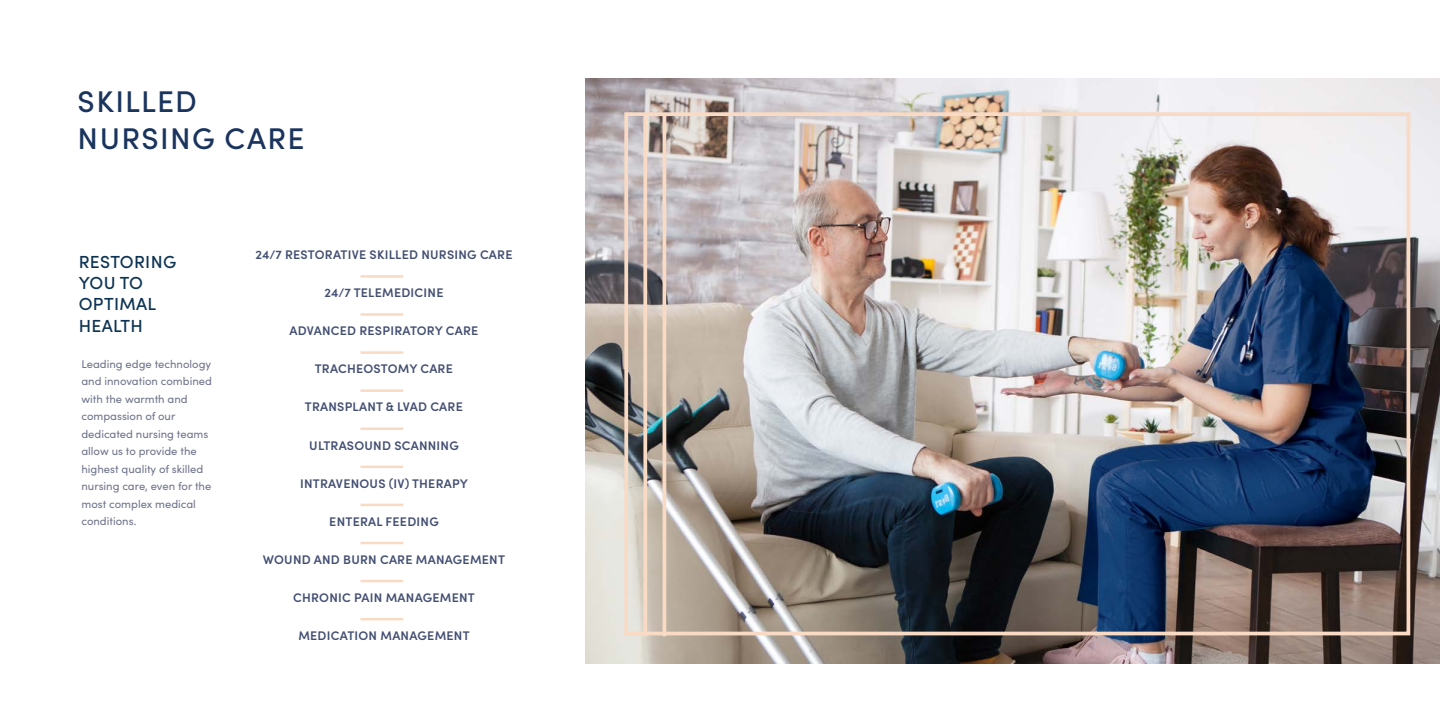
<style>
.page{position:relative;width:1440px;height:720px;background:#fff}
.page>*{position:absolute;margin:0;border:0;box-sizing:border-box;transform-origin:0 0}
.subhead{font:500 30px/37px "Sofia Pro";letter-spacing:.045em;color:#1a345d}
.t1{font:500 17.5px/21.2px "Sofia Pro";letter-spacing:.02em;color:#0d3454}
.t2{font:600 12.5px "Sofia Pro";letter-spacing:.02em;color:#424e72}
.t3{font:11.25px/17.5px "Sofia Pro";color:#6d738a}
</style>
<div class="page">
<img style="left:585px;top:79px;width:855px;height:585px">
<div style="left:624px;top:112px;width:786px;height:523px;border:4px solid #f8dac5"></div>
<hr style="left:663px;top:114px;width:3px;height:522px;background:#f8dac5">
<svg style="left:643px;top:114px;width:4px;height:522px;background:#f0d4c1"></svg>
<hr style="left:360px;top:275px;width:43px;height:3px;background:#f8dac5">
<hr style="left:360px;top:313px;width:43px;height:3px;background:#f8dac5">
<hr style="left:360px;top:351px;width:43px;height:3px;background:#f8dac5">
<hr style="left:360px;top:389px;width:43px;height:3px;background:#f8dac5">
<hr style="left:360px;top:427px;width:43px;height:3px;background:#f8dac5">
<hr style="left:360px;top:466px;width:43px;height:2px;background:#f8dac5">
<hr style="left:360px;top:504px;width:43px;height:2px;background:#f8dac5">
<hr style="left:360px;top:542px;width:43px;height:2px;background:#f8dac5">
<hr style="left:360px;top:580px;width:43px;height:2px;background:#f8dac5">
<hr style="left:360px;top:618px;width:43px;height:2px;background:#f8dac5">
<p class="subhead" style="left:78px;top:81px;width:228px">SKILLED<br>NURSING CARE</p>
<p class="t1" style="left:79px;top:250px;width:99px">RESTORING<br>YOU TO<br>OPTIMAL<br>HEALTH</p>
<p class="t3" style="left:81px;top:354px;width:132px">Leading edge technology and innovation combined with the warmth and compassion of our dedicated nursing teams allow us to provide the highest quality of skilled nursing care, even for the most complex medical conditions.</p>
<p class="t2" style="left:256px;top:245px;width:258px">24/7 RESTORATIVE SKILLED NURSING CARE</p>
<p class="t2" style="left:325px;top:283px;width:120px">24/7 TELEMEDICINE</p>
<p class="t2" style="left:289px;top:321px;width:190px">ADVANCED RESPIRATORY CARE</p>
<p class="t2" style="left:315px;top:359px;width:140px">TRACHEOSTOMY CARE</p>
<p class="t2" style="left:305px;top:398px;width:160px">TRANSPLANT &amp; LVAD CARE</p>
<p class="t2" style="left:309px;top:436px;width:151px">ULTRASOUND SCANNING</p>
<p class="t2" style="left:300px;top:474px;width:169px">INTRAVENOUS (IV) THERAPY</p>
<p class="t2" style="left:329px;top:512px;width:111px">ENTERAL FEEDING</p>
<p class="t2" style="left:263px;top:550px;width:244px">WOUND AND BURN CARE MANAGEMENT</p>
<p class="t2" style="left:293px;top:588px;width:183px">CHRONIC PAIN MANAGEMENT</p>
<p class="t2" style="left:298px;top:626px;width:173px">MEDICATION MANAGEMENT</p>
</div>
